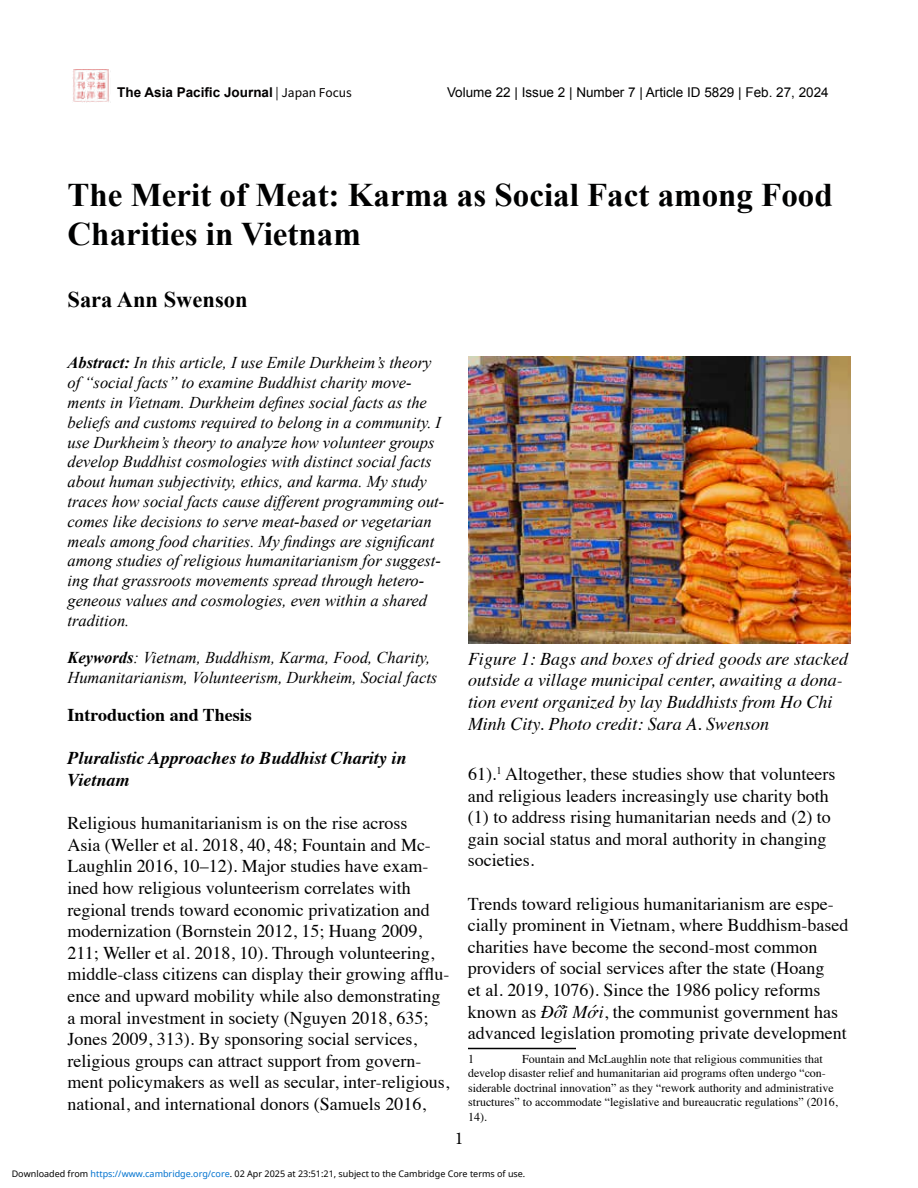
<style>
.page{position:relative;width:918px;height:1188px;background:#fff}
.page>*{position:absolute;margin:0;border:0;box-sizing:border-box;transform-origin:0 0}
.t1{font:700 33px/39.6px "Times New Roman";color:#000101}
.t2{font:700 22.5px "Times New Roman";color:#000}
.t3{font:18px/21.6px "Times";color:#000}
.t4{font:italic 18px/21.6px "Times";color:#000}
.t5{font:italic 700 18px/21.6px "Times";color:#000}
.t6{font:700 18px "Times";color:#000}
.t7{font:18px "Minion Pro";color:#000}
.t8{font:italic 16.5px/19.8px "Times New Roman";color:#000101}
.t9{font:13.5px "Arial";color:#000101}
.t10{font:700 13.5px "Arial";color:#030000}
.t11{font:12px/14.4px "Times";color:#000}
.t12{font:9px "Noto Sans";color:#000}
.s1{font-family:"Source Sans 3";font-weight:400}
.s2{font-weight:700}
.s3{font-style:italic}
.s4{color:#0172cf}
</style>
<div class="page">
<img style="left:73px;top:69px;width:38px;height:34px">
<hr style="left:468px;top:1048px;width:108px;height:1px;background:#000">
<img style="left:468px;top:357px;width:382px;height:287px">
<p class="t10" style="left:117px;top:84px;width:236px">The Asia Pacific Journal <span class="s1">| Japan Focus</span></p>
<p class="t9" style="left:447px;top:84px;width:383px">Volume 22 | Issue 2 | Number 7 | Article ID 5829 | Feb. 27, 2024</p>
<h1 class="t1" style="left:68px;top:174px;width:767px">The Merit of Meat: Karma as Social Fact among Food<br>Charities in Vietnam</h1>
<p class="t2" style="left:68px;top:284px;width:182px">Sara Ann Swenson</p>
<p class="t8" style="left:68px;top:353px;width:378px"><span class="s2">Abstract:</span> In this article, I use Emile Durkheim’s theory of “social facts” to examine Buddhist charity move&shy;ments in Vietnam. Durkheim defines social facts as the beliefs and customs required to belong in a community. I use Durkheim’s theory to analyze how volunteer groups develop Buddhist cosmologies with distinct social facts about human subjectivity, ethics, and karma. My study traces how social facts cause different programming out&shy;comes like decisions to serve meat-based or vegetarian meals among food charities. My findings are significant among studies of religious humanitarianism for suggest&shy;ing that grassroots movements spread through hetero&shy;geneous values and cosmologies, even within a shared tradition.</p>
<p class="t8" style="left:68px;top:647px;width:371px"><span class="s2">Keywords</span>: Vietnam, Buddhism, Karma, Food, Charity,<br>Humanitarianism, Volunteerism, Durkheim, Social facts</p>
<p class="t6" style="left:68px;top:698px;width:186px">Introduction and Thesis</p>
<p class="t5" style="left:68px;top:746px;width:340px">Pluralistic Approaches to Buddhist Charity in<br>Vietnam</p>
<p class="t3" style="left:68px;top:811px;width:383px">Religious humanitarianism is on the rise across<br>Asia (Weller et al. 2018, 40, 48; Fountain and Mc-Laughlin 2016, 10–12). Major studies have exam&shy;ined how religious volunteerism correlates with regional trends toward economic privatization and modernization (Bornstein 2012, 15; Huang 2009, 211; Weller et al. 2018, 10). Through volunteering, middle-class citizens can display their growing afflu&shy;ence and upward mobility while also demonstrating a moral investment in society (Nguyen 2018, 635; Jones 2009, 313). By sponsoring social services, religious groups can attract support from govern&shy;ment policymakers as well as secular, inter-religious, national, and international donors (Samuels 2016,</p>
<p class="t4" style="left:468px;top:647px;width:382px">Figure 1: Bags and boxes of dried goods are stacked outside a village municipal center, awaiting a dona&shy;tion event organized by lay Buddhists from Ho Chi Minh City. Photo credit: Sara A. Swenson</p>
<p class="t3" style="left:468px;top:762px;width:369px">61).<sup>1</sup> Altogether, these studies show that volunteers and religious leaders increasingly use charity both (1) to address rising humanitarian needs and (2) to gain social status and moral authority in changing societies.</p>
<p class="t3" style="left:468px;top:891px;width:382px">Trends toward religious humanitarianism are espe&shy;cially prominent in Vietnam, where Buddhism-based charities have become the second-most common providers of social services after the state (Hoang<br>et al. 2019, 1076). Since the 1986 policy reforms known as <span class="s3">Đổi Mới</span>, the communist government has advanced legislation promoting private development</p>
<p class="t11" style="left:468px;top:1051px;width:7px">1</p>
<p class="t11" style="left:468px;top:1051px;width:371px;text-indent:54px">Fountain and McLaughlin note that religious communities that develop disaster relief and humanitarian aid programs often undergo “con&shy;siderable doctrinal innovation” as they “rework authority and administrative structures” to accommodate “legislative and bureaucratic regulations” (2016, 14).</p>
<p class="t7" style="left:455px;top:1126px;width:10px">1</p>
<p class="t12" style="left:12px;top:1168px;width:515px">Downloaded from <span class="s4">https://www.cambridge.org/core</span>. 02 Apr 2025 at 23:51:21, subject to the Cambridge Core terms of use.</p>
</div>
